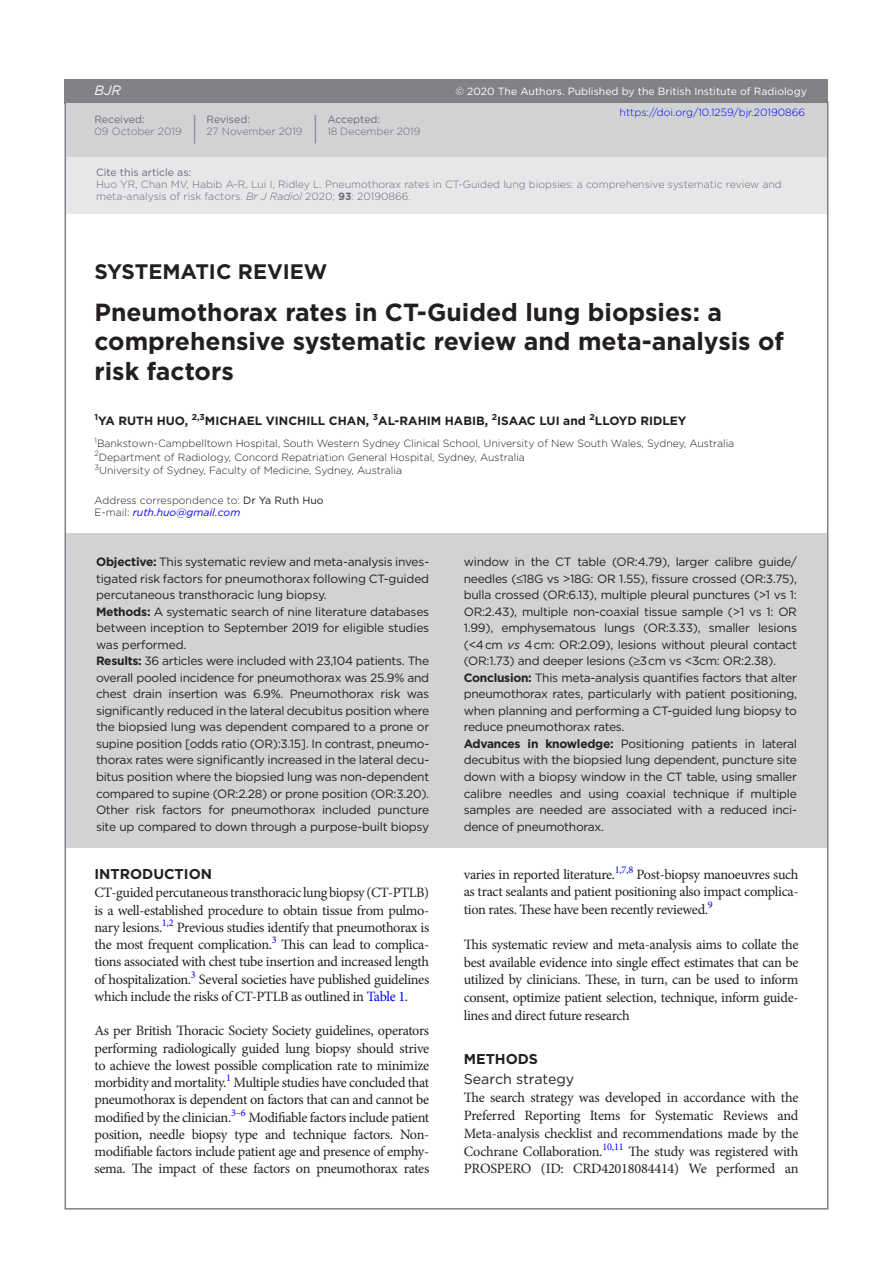
<style>
.page{position:relative;width:893px;height:1263px;background:#fff}
.page>*{position:absolute;margin:0;border:0;box-sizing:border-box;transform-origin:0 0}
.t1{font:700 24.75px/29.2px "Gotham";color:#231f20}
.t2{font:700 21px "Gotham";color:#231f20}
.t3{font:14.25px/17.2px "Minion Pro";letter-spacing:-.02em;color:#231f20;text-align:justify}
.t4{font:700 14.25px "Gotham";color:#231f20}
.t5{font:14.25px "Gotham";color:#231f20}
.t6{font:italic 13.5px "Gotham";color:#fff}
.t7{font:12px/16.5px "Gotham";letter-spacing:-.02em;color:#231f20}
.t8{font:700 12px "Gotham";color:#231f20}
.t9{font:300 10.5px/13.5px "Gotham";letter-spacing:-.005em;color:#231f20}
.t10{font:300 10.5px/12px "Gotham";color:#6c6d70}
.t11{font:10.5px "Gotham";color:#fff}
.t12{font:10.5px "Gotham";color:#6c6d70}
.t13{font:300 10.5px "Gotham";color:#00f}
.s1{font-style:italic}
.s2{font-weight:700}
.s3{font-weight:400}
.s4{font-weight:400;font-style:italic;color:#00f}
.s5{color:#00f}
</style>
<div class="page">
<div style="left:64px;top:79px;width:764px;height:24px;background:#808285"></div>
<div style="left:66px;top:154px;width:761px;height:59px;background:#e6e7e9"></div>
<div style="left:66px;top:103px;width:761px;height:53px;background:#d1d2d4"></div>
<svg style="left:315px;top:115px;width:1px;height:28px"></svg>
<svg style="left:194px;top:115px;width:1px;height:29px"></svg>
<div style="left:66px;top:533px;width:761px;height:314px;background:#d1d2d4"></div>
<p class="t6" style="left:94px;top:83px;width:28px">BJR</p>
<p class="t12" style="left:94px;top:113px;width:52px">Received:</p>
<p class="t10" style="left:94px;top:125px;width:89px">09 October 2019</p>
<p class="t12" style="left:207px;top:113px;width:45px">Revised:</p>
<p class="t10" style="left:207px;top:125px;width:98px">27 November 2019</p>
<p class="t12" style="left:327px;top:113px;width:54px">Accepted:</p>
<p class="t10" style="left:327px;top:125px;width:95px">18 December 2019</p>
<p class="t11" style="left:455px;top:85px;width:353px">© 2020 The Authors. Published by the British Institute of Radiology</p>
<p class="t13" style="left:620px;top:106px;width:187px">https://doi.org/10.1259/bjr.20190866</p>
<p class="t12" style="left:96px;top:165px;width:97px">Cite this article as:</p>
<p class="t10" style="left:96px;top:178px;width:687px">Huo YR, Chan MV, Habib A-R, Lui I, Ridley L. Pneumothorax rates in CT-Guided lung biopsies: a comprehensive systematic review and meta-analysis of risk factors. <span class="s1">Br J Radiol</span> 2020; <span class="s2">93</span>: 20190866.</p>
<h2 class="t2" style="left:94px;top:258px;width:234px">Systematic Review</h2>
<h1 class="t1" style="left:94px;top:298px;width:691px">Pneumothorax rates in CT-Guided lung biopsies: a comprehensive systematic review and meta-analysis of risk factors</h1>
<p class="t8" style="left:94px;top:412px;width:594px"><sup>1</sup>Ya Ruth H uo, <sup>2,3</sup>M ichael Vinchill Chan, <sup>3</sup>Al-Rahim Habib, <sup>2</sup>Isaac Lui and <sup>2</sup>Lloyd Ridley</p>
<p class="t9" style="left:94px;top:436px;width:641px"><sup>1</sup>Bankstown-Campbelltown Hospital, South Western Sydney Clinical School, University of New South Wales, Sydney, Australia<br><sup>2</sup>Department of Radiology, Concord Repatriation General Hospital, Sydney, Australia<br><sup>3</sup>University of Sydney, Faculty of Medicine, Sydney, Australia</p>
<p class="t9" style="left:95px;top:494px;width:231px;line-height:12px">Address correspondence to: <span class="s3">Dr Ya Ruth Huo<br></span>E-mail: <span class="s4">ruth.huo@gmail.com</span></p>
<p class="t7" style="left:96px;top:554px;width:335px"><span class="s2">Objective:</span> This systematic review and meta-analysis inves&shy;tigated risk factors for pneumothorax following CT-guided percutaneous transthoracic lung biopsy.<br><span class="s2">Methods:</span> A systematic search of nine literature databases between inception to September 2019 for eligible studies was performed.<br><span class="s2">Results:</span> 36 articles were included with 23,104 patients. The overall pooled incidence for pneumothorax was 25.9% and chest drain insertion was 6.9%. Pneumothorax risk was significantly reduced in the lateral decubitus position where the biopsied lung was dependent compared to a prone or supine position [odds ratio (OR):3.15]. In contrast, pneumo&shy;thorax rates were significantly increased in the lateral decu&shy;bitus position where the biopsied lung was non-dependent compared to supine (OR:2.28) or prone position (OR:3.20).<br>Other risk factors for pneumothorax included puncture site up compared to down through a purpose-built biopsy</p>
<p class="t7" style="left:464px;top:554px;width:335px">window in the CT table (OR:4.79), larger calibre guide/ needles (≤18G vs &gt;18G: OR 1.55), fissure crossed (OR:3.75), bulla crossed (OR:6.13), multiple pleural punctures (&gt;1 vs 1:<br>OR:2.43), multiple non-coaxial tissue sample (&gt;1 vs 1: OR 1.99), emphysematous lungs (OR:3.33), smaller lesions (&lt;4 cm <span class="s1">vs</span> 4 cm: OR:2.09), lesions without pleural contact (OR:1.73) and deeper lesions (≥3 cm vs &lt;3cm: OR:2.38).<br><span class="s2">Conclusion:</span> This meta-analysis quantifies factors that alter pneumothorax rates, particularly with patient positioning, when planning and performing a CT-guided lung biopsy to reduce pneumothorax rates.<br><span class="s2">Advances in knowledge:</span> Positioning patients in lateral decubitus with the biopsied lung dependent, puncture site down with a biopsy window in the CT table, using smaller calibre needles and using coaxial technique if multiple samples are needed are associated with a reduced inci&shy;dence of pneumothorax.</p>
<p class="t4" style="left:94px;top:864px;width:119px">I ntroduction</p>
<p class="t3" style="left:94px;top:884px;width:336px">CT-guided percutaneous transthoracic lung biopsy (CT-PTLB) is a well-established procedure to obtain tissue from pulmo&shy;nary lesions.<sup>1,2</sup> Previous studies identify that pneumothorax is the most frequent complication.<sup>3</sup> This can lead to complica&shy;tions associated with chest tube insertion and increased length of hospitalization.<sup>3</sup> Several societies have published guidelines which include the risks of CT-PTLB as outlined in <span class="s5">Table 1</span>.</p>
<p class="t3" style="left:94px;top:1022px;width:336px">As per British Thoracic Society Society guidelines, operators performing radiologically guided lung biopsy should strive to achieve the lowest possible complication rate to minimize morbidity and mortality.<sup>1</sup> Multiple studies have concluded that pneumothorax is dependent on factors that can and cannot be modified by the clinician.<sup>3–6</sup> Modifiable factors include patient position, needle biopsy type and technique factors. Non&shy;modifiable factors include patient age and presence of emphy&shy;sema. The impact of these factors on pneumothorax rates</p>
<p class="t3" style="left:464px;top:865px;width:336px;line-height:17.7px">varies in reported literature.<sup>1,7,8</sup> Post-biopsy manoeuvres such as tract sealants and patient positioning also impact complica&shy;tion rates. These have been recently reviewed.<sup>9</sup></p>
<p class="t3" style="left:464px;top:936px;width:336px;line-height:17.7px">This systematic review and meta-analysis aims to collate the best available evidence into single effect estimates that can be utilized by clinicians. These, in turn, can be used to inform consent, optimize patient selection, technique, inform guide&shy;lines and direct future research</p>
<p class="t4" style="left:464px;top:1049px;width:74px">M ethods</p>
<p class="t5" style="left:464px;top:1069px;width:112px">Search strategy</p>
<p class="t3" style="left:464px;top:1089px;width:336px;line-height:17.7px">The search strategy was developed in accordance with the Preferred Reporting Items for Systematic Reviews and Meta-analysis checklist and recommendations made by the Cochrane Collaboration.<sup>10,11</sup> The study was registered with PROSPERO (ID: CRD42018084414) We performed an</p>
</div>
